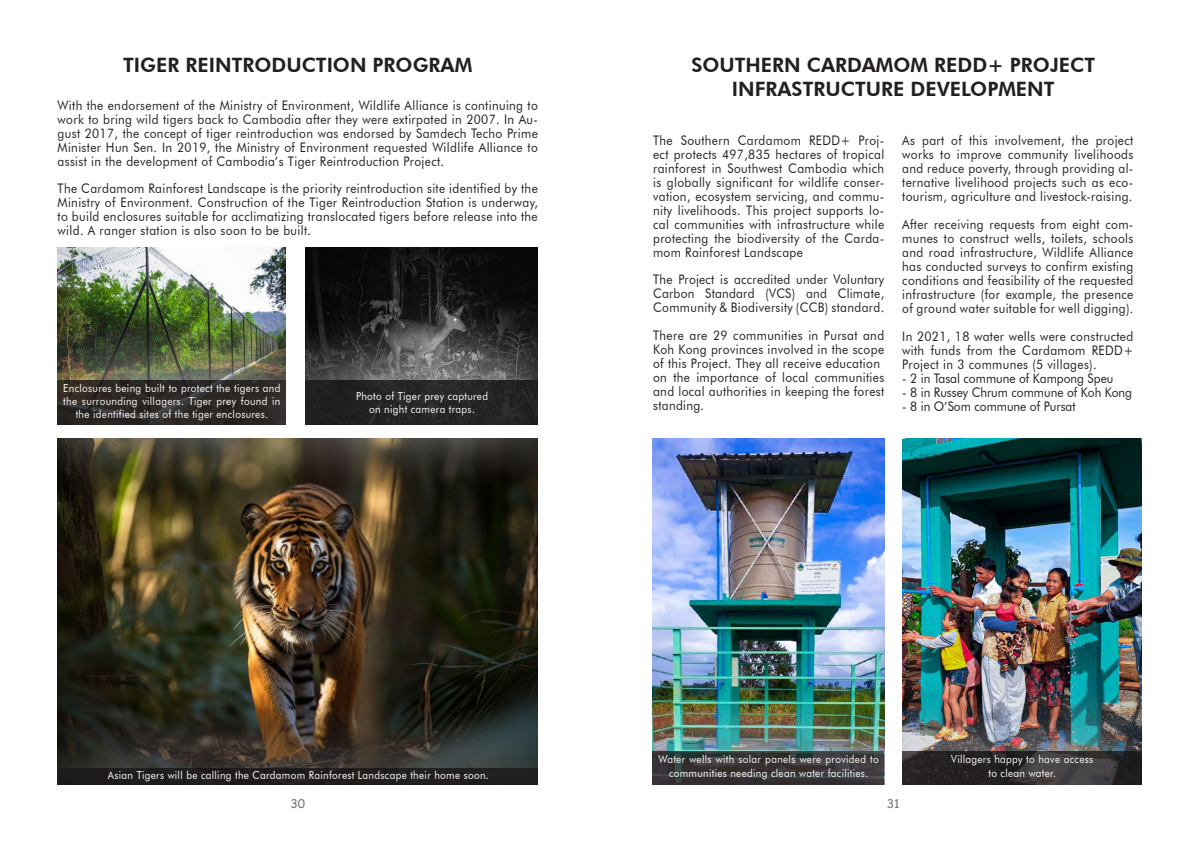
<style>
.page{position:relative;width:1191px;height:842px;background:#fff}
.page>*{position:absolute;margin:0;border:0;box-sizing:border-box;transform-origin:0 0}
.t1{font:800 19.8px/24px "Futura BT";color:#231f20;text-align:center}
.t2{font:13.2px/14px "Futura BT";letter-spacing:.03em;color:#231f20;text-align:justify;scale:.91 1}
.t3{font:13.2px "Futura BT";color:#231f20;scale:.91 1}
.t4{font:12px "Comic Sans MS";color:#63656a}
.t5{font:11px/13px "Futura BT";letter-spacing:.03em;color:#fff;text-align:center;scale:.91 1}
</style>
<div class="page">
<img style="left:58px;top:492px;width:480px;height:208px">
<img style="left:58px;top:247px;width:228px;height:66px">
<img style="left:306px;top:247px;width:232px;height:65px">
<img style="left:902px;top:439px;width:239px;height:244px">
<img style="left:652px;top:439px;width:232px;height:244px">
<img style="left:652px;top:683px;width:185px;height:102px">
<svg style="left:652px;top:750px;width:185px;height:34px;background:#393b3b"></svg>
<svg style="left:57px;top:700px;width:481px;height:85px;background:#322e27"></svg>
<div style="left:58px;top:767px;width:480px;height:17px;background:#231f20"></div>
<img style="left:57px;top:313px;width:183px;height:179px">
<svg style="left:58px;top:380px;width:182px;height:44px;background:#2d2926"></svg>
<svg style="left:240px;top:312px;width:298px;height:180px;background:#5e5c56"></svg>
<div style="left:306px;top:380px;width:232px;height:45px;background:#231f20"></div>
<img style="left:837px;top:683px;width:305px;height:102px">
<svg style="left:902px;top:750px;width:239px;height:34px;background:#322e30"></svg>
<h1 class="t1" style="left:123px;top:53px;width:351px">TIGER REINTRODUCTION PROGRAM</h1>
<p class="t2" style="left:58px;top:98px;width:529px">With the endorsement of the Ministry of Environment, Wildlife Alliance is continuing to work to bring wild tigers back to Cambodia after they were extirpated in 2007. In Au&shy;gust 2017, the concept of tiger reintroduction was endorsed by Samdech Techo Prime Minister Hun Sen. In 2019, the Ministry of Environment requested Wildlife Alliance to assist in the development of Cambodia’s Tiger Reintroduction Project.</p>
<p class="t2" style="left:58px;top:181px;width:529px">The Cardamom Rainforest Landscape is the priority reintroduction site identified by the Ministry of Environment. Construction of the Tiger Reintroduction Station is underway, to build enclosures suitable for acclimatizing translocated tigers before release into the wild. A ranger station is also soon to be built.</p>
<p class="t5" style="left:63px;top:381px;width:240px">Enclosures being built to protect the tigers and the surrounding villagers. Tiger prey found in the identified sites of the tiger enclosures.</p>
<p class="t5" style="left:356px;top:389px;width:147px">Photo of Tiger prey captured on night camera traps.</p>
<h1 class="t1" style="left:691px;top:53px;width:405px">SOUTHERN CARDAMOM REDD+ PROJECT<br>INFRASTRUCTURE DEVELOPMENT</h1>
<p class="t2" style="left:653px;top:133px;width:255px">The Southern Cardamom REDD+ Proj&shy;ect protects 497,835 hectares of tropical rainforest in Southwest Cambodia which is globally significant for wildlife conser&shy;vation, ecosystem servicing, and commu&shy;nity livelihoods. This project supports lo&shy;cal communities with infrastructure while protecting the biodiversity of the Carda&shy;mom Rainforest Landscape</p>
<p class="t2" style="left:653px;top:272px;width:255px">The Project is accredited under Voluntary Carbon Standard (VCS) and Climate, Community &amp; Biodiversity (CCB) standard.</p>
<p class="t2" style="left:653px;top:328px;width:255px;text-align:left">There are 29 communities in Pursat and Koh Kong provinces involved in the scope of this Project. They all receive education on the importance of local communities and local authorities in keeping the forest standing.</p>
<p class="t2" style="left:902px;top:133px;width:255px">As part of this involvement, the project works to improve community livelihoods and reduce poverty, through providing al&shy;ternative livelihood projects such as eco&shy;tourism, agriculture and livestock-raising.</p>
<p class="t2" style="left:902px;top:217px;width:255px">After receiving requests from eight com&shy;munes to construct wells, toilets, schools and road infrastructure, Wildlife Alliance has conducted surveys to confirm existing conditions and feasibility of the requested infrastructure (for example, the presence of ground water suitable for well digging).</p>
<p class="t2" style="left:902px;top:329px;width:255px">In 2021, 18 water wells were constructed with funds from the Cardamom REDD+ Project in 3 communes (5 villages).</p>
<p class="t3" style="left:902px;top:371px;width:233px">- 2 in Tasal commune of Kampong Speu</p>
<p class="t3" style="left:902px;top:385px;width:254px">- 8 in Russey Chrum commune of Koh Kong</p>
<p class="t3" style="left:902px;top:399px;width:192px">- 8 in O’Som commune of Pursat</p>
<p class="t5" style="left:658px;top:753px;width:244px">Water wells with solar panels were provided to</p>
<p class="t5" style="left:108px;top:769px;width:420px">Asian Tigers will be calling the Cardamom Rainforest Landscape their home soon.</p>
<p class="t5" style="left:669px;top:767px;width:220px">communities needing clean water facilities.</p>
<p class="t4" style="left:290px;top:795px;width:16px">30</p>
<p class="t4" style="left:887px;top:795px;width:14px">31</p>
<p class="t5" style="left:951px;top:752px;width:157px;line-height:14px">Villagers happy to have access to clean water.</p>
</div>
